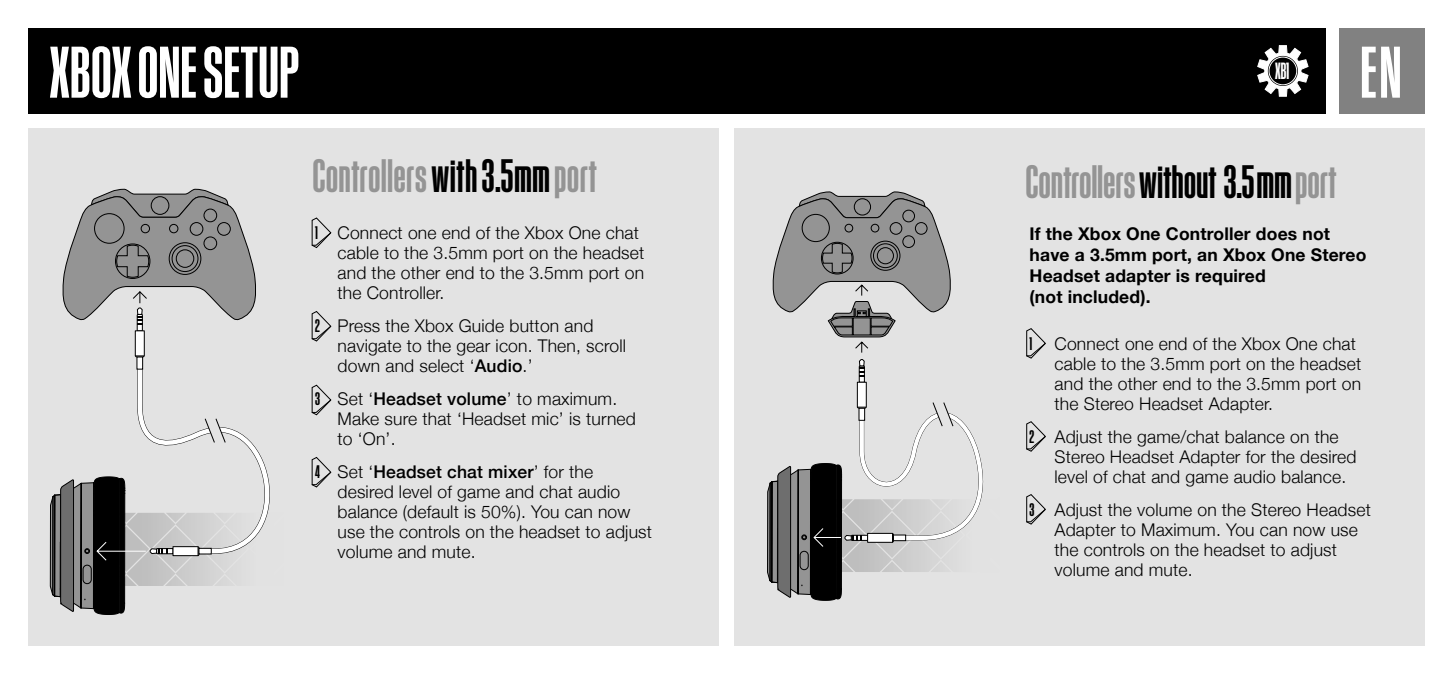
<style>
.page{position:relative;width:1453px;height:674px;background:#fff}
.page>*{position:absolute;margin:0;border:0;box-sizing:border-box;transform-origin:0 0}
.t1{font:500 70px "Kommissar X Cond";letter-spacing:.015em;color:#fff}
.t2{font:500 45px "Kommissar X Cond";letter-spacing:.015em;color:#949494}
.t3{font:500 22.5px "Kommissar X Cond";color:#fff;scale:.88 1}
.t4{font:300 17.5px/20px "Helvetica Neue";letter-spacing:.01em;color:#000}
.t5{font:700 17.5px/21px "Helvetica Neue";letter-spacing:.01em;color:#000}
.t6{font:500 17.5px "Kommissar X Cond";color:#000}
.s1{color:#000}
.s2{font-family:"Kommissar X Cond";font-weight:500}
.s3{font-weight:500}
</style>
<div class="page">
<div style="left:28px;top:128px;width:691px;height:517px;background:#e3e3e3"></div>
<div style="left:734px;top:128px;width:690px;height:517px;background:#e3e3e3"></div>
<div style="left:28px;top:28px;width:1297px;height:85px;background:#000"></div>
<div style="left:1339px;top:28px;width:85px;height:85px;background:#818181"></div>
<svg style="left:311px;top:217px;width:21px;height:31px"></svg>
<svg style="left:1026px;top:328px;width:20px;height:30px"></svg>
<svg style="left:1026px;top:421px;width:20px;height:30px"></svg>
<svg style="left:1026px;top:494px;width:20px;height:30px"></svg>
<svg style="left:311px;top:311px;width:21px;height:30px"></svg>
<svg style="left:311px;top:384px;width:21px;height:31px"></svg>
<svg style="left:311px;top:457px;width:21px;height:30px"></svg>
<svg style="left:50px;top:188px;width:220px;height:426px"></svg>
<div style="left:199px;top:548px;width:12px;height:5px;background:#fff"></div>
<div style="left:199px;top:548px;width:12px;height:6px;border:1px solid #000"></div>
<svg style="left:772px;top:191px;width:179px;height:162px"></svg>
<svg style="left:767px;top:359px;width:217px;height:241px"></svg>
<svg style="left:1257px;top:45px;width:52px;height:52px"></svg>
<svg style="left:1268px;top:56px;width:30px;height:30px"></svg>
<div style="left:1269px;top:57px;width:28px;height:28px;border:1px solid #fff;border-radius:50%"></div>
<h1 class="t1" style="left:50px;top:27px;width:251px">XBOX ONE SETUP</h1>
<h1 class="t1" style="left:1361px;top:27px;width:42px">EN</h1>
<p class="t3" style="left:1275px;top:56px;width:18px">XB1</p>
<h2 class="t2" style="left:313px;top:146px;width:285px">Controllers<span class="s1">with 3.5mm</span>port</h2>
<h2 class="t2" style="left:1026px;top:152px;width:312px">Controllers<span class="s1">without 3.5mm</span>port</h2>
<p class="t4" style="left:338px;top:222px;width:308px;text-indent:-23px"><span class="s2">1</span> Connect one end of the Xbox One chat cable to the 3.5mm port on the headset and the other end to the 3.5mm port on the Controller.</p>
<p class="t4" style="left:338px;top:314px;width:290px;text-indent:-23px"><span class="s2">2</span> Press the Xbox Guide button and navigate to the gear icon. Then, scroll down and select ‘<span class="s3">Audio</span>.’</p>
<p class="t4" style="left:338px;top:387px;width:300px;text-indent:-23px"><span class="s2">3</span> Set ‘<span class="s3">Headset volume</span>’ to maximum.<br>Make sure that ‘Headset mic’ is turned to ‘On’.</p>
<p class="t4" style="left:338px;top:460px;width:316px;text-indent:-23px"><span class="s2">4</span> Set ‘<span class="s3">Headset chat mixer</span>’ for the desired level of game and chat audio balance (default is 50%). You can now use the controls on the headset to adjust volume and mute.</p>
<p class="t5" style="left:1029px;top:223px;width:338px">If the Xbox One Controller does not have a 3.5mm port, an Xbox One Stereo<br>Headset adapter is required<br>(not included).</p>
<p class="t6" style="left:1029px;top:332px;width:4px">1</p>
<p class="t4" style="left:1054px;top:332px;width:308px">Connect one end of the Xbox One chat cable to the 3.5mm port on the headset and the other end to the 3.5mm port on the Stereo Headset Adapter.</p>
<p class="t4" style="left:1054px;top:425px;width:303px;text-indent:-25px"><span class="s2">2</span> Adjust the game/chat balance on the<br>Stereo Headset Adapter for the desired level of chat and game audio balance.</p>
<p class="t4" style="left:1054px;top:498px;width:318px;text-indent:-25px"><span class="s2">3</span> Adjust the volume on the Stereo Headset<br>Adapter to Maximum. You can now use the controls on the headset to adjust volume and mute.</p>
</div>
